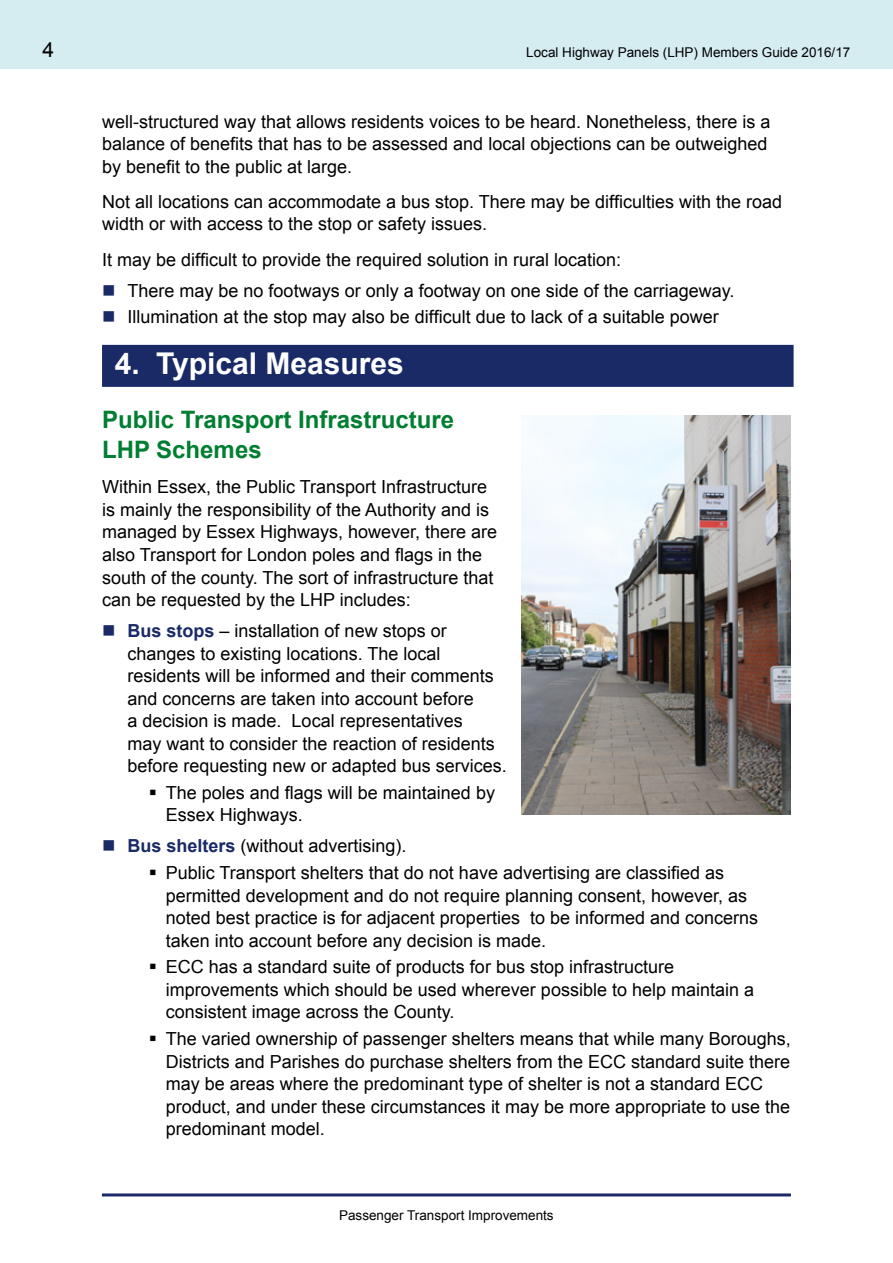
<style>
.page{position:relative;width:893px;height:1263px;background:#fff}
.page>*{position:absolute;margin:0;border:0;box-sizing:border-box;transform-origin:0 0}
.t1{font:700 30px "Arial";color:#fff}
.t2{font:700 24px/30px "Arial";color:#007e31}
.t3{font:21px "Arial";color:#000}
.t4{font:18px/22.5px "Arial";color:#000}
.t5{font:13.5px "Arial";color:#000}
.s1{font-weight:700;color:#192a67}
</style>
<div class="page">
<div style="left:0;top:0;width:893px;height:69px;background:#d5ecf0"></div>
<hr style="left:102px;top:1193px;width:689px;height:3px;background:#192a67">
<div style="left:102px;top:345px;width:692px;height:42px;background:#192a67"></div>
<img style="left:522px;top:416px;width:269px;height:398px">
<p class="t3" style="left:43px;top:36px;width:13px">4</p>
<p class="t5" style="left:526px;top:44px;width:326px">Local Highway Panels (LHP) Members Guide 2016/17</p>
<p class="t4" style="left:102px;top:110px;width:670px">well-structured way that allows residents voices to be heard. Nonetheless, there is a balance of benefits that has to be assessed and local objections can be outweighed by benefit to the public at large.</p>
<p class="t4" style="left:102px;top:191px;width:681px">Not all locations can accommodate a bus stop. There may be difficulties with the road width or with access to the stop or safety issues.</p>
<p class="t4" style="left:128px;top:244px;width:609px;line-height:31px;text-indent:-26px">It may be difficult to provide the required solution in rural location:<br>There may be no footways or only a footway on one side of the carriageway.</p>
<p class="t4" style="left:128px;top:306px;width:593px">Illumination at the stop may also be difficult due to lack of a suitable power</p>
<h1 class="t1" style="left:115px;top:344px;width:291px">4. Typical Measures</h1>
<h2 class="t2" style="left:102px;top:405px;width:354px">Public Transport Infrastructure<br>LHP Schemes</h2>
<p class="t4" style="left:102px;top:476px;width:397px">Within Essex, the Public Transport Infrastructure is mainly the responsibility of the Authority and is managed by Essex Highways, however, there are also Transport for London poles and flags in the south of the county. The sort of infrastructure that can be requested by the LHP includes:</p>
<p class="t4" style="left:128px;top:620px;width:381px"><span class="s1">Bus stops</span> – installation of new stops or changes to existing locations. The local residents will be informed and their comments and concerns are taken into account before<br>a decision is made. Local representatives<br>may want to consider the reaction of residents before requesting new or adapted bus services.</p>
<p class="t4" style="left:166px;top:781px;width:331px">The poles and flags will be maintained by<br>Essex Highways.</p>
<p class="t4" style="left:166px;top:833px;width:560px;line-height:26.7px;text-indent:-38px"><span class="s1">Bus shelters</span> (without advertising).<br>Public Transport shelters that do not have advertising are classified as</p>
<p class="t4" style="left:166px;top:884px;width:594px">permitted development and do not require planning consent, however, as noted best practice is for adjacent properties to be informed and concerns taken into account before any decision is made.</p>
<p class="t4" style="left:166px;top:956px;width:590px">ECC has a standard suite of products for bus stop infrastructure improvements which should be used wherever possible to help maintain a consistent image across the County.</p>
<p class="t4" style="left:166px;top:1028px;width:627px">The varied ownership of passenger shelters means that while many Boroughs, Districts and Parishes do purchase shelters from the ECC standard suite there may be areas where the predominant type of shelter is not a standard ECC product, and under these circumstances it may be more appropriate to use the predominant model.</p>
<p class="t5" style="left:339px;top:1206px;width:216px">Passenger Transport Improvements</p>
</div>
